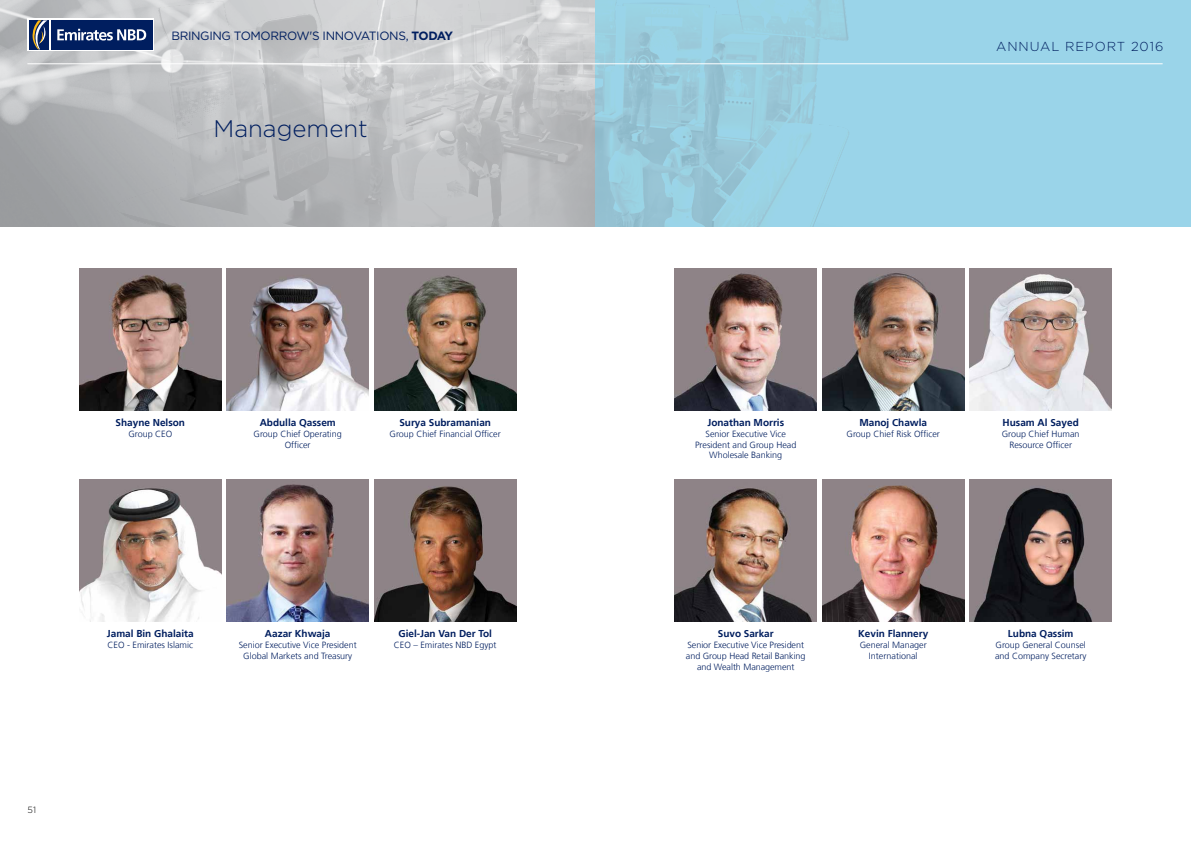
<style>
.page{position:relative;width:1191px;height:842px;background:#fff}
.page>*{position:absolute;margin:0;border:0;box-sizing:border-box;transform-origin:0 0}
.t1{font:300 24px "Gotham";color:#001e5f}
.t2{font:300 13px "Gotham";letter-spacing:.07em;color:#001e5f}
.t3{font:12px "Gotham";letter-spacing:-.03em;color:#001e5f}
.t4{font:700 10px "Frutiger LT Arabic 65";color:#001e5f}
.t5{font:300 9px/10.8px "Frutiger LT Arabic 45";color:#001e5f;text-align:center}
.t6{font:300 9px "Gotham";color:#000}
.s1{font-weight:700}
</style>
<div class="page">
<div style="left:595px;top:0;width:596px;height:227px;background:#9ad4e9"></div>
<img style="left:118px;top:0;width:782px;height:227px">
<img style="left:969px;top:268px;width:142px;height:142px">
<img style="left:822px;top:268px;width:142px;height:142px">
<img style="left:675px;top:268px;width:141px;height:142px">
<img style="left:675px;top:480px;width:141px;height:141px">
<img style="left:227px;top:268px;width:142px;height:142px">
<img style="left:79px;top:268px;width:142px;height:142px">
<img style="left:374px;top:268px;width:142px;height:142px">
<img style="left:79px;top:480px;width:142px;height:141px">
<img style="left:227px;top:480px;width:142px;height:141px">
<img style="left:374px;top:480px;width:142px;height:141px">
<img style="left:969px;top:480px;width:142px;height:141px">
<img style="left:822px;top:480px;width:142px;height:141px">
<svg style="left:29px;top:18px;width:125px;height:33px"></svg>
<div style="left:51px;top:20px;width:101px;height:29px;background:#001e5f"></div>
<svg style="left:57px;top:29px;width:89px;height:12px"></svg>
<div style="left:29px;top:20px;width:20px;height:29px;background:#001e5f"></div>
<svg style="left:32px;top:20px;width:15px;height:29px"></svg>
<hr style="left:27px;top:64px;width:1135px;height:1px;background:#fff">
<h3 class="t3" style="left:171px;top:29px;width:283px">BRINGING TOMORROW'S INNOVATIONS, <span class="s1">TODAY</span></h3>
<h1 class="t1" style="left:214px;top:113px;width:156px">Management</h1>
<p class="t4" style="left:116px;top:414px;width:71px">Shayne Nelson</p>
<p class="t5" style="left:128px;top:428px;width:45px">Group CEO</p>
<p class="t4" style="left:260px;top:414px;width:78px">Abdulla Qassem</p>
<p class="t5" style="left:253px;top:428px;width:90px">Group Chief Operating<br>Officer</p>
<p class="t4" style="left:399px;top:414px;width:93px">Surya Subramanian</p>
<p class="t5" style="left:389px;top:428px;width:113px">Group Chief Financial Officer</p>
<p class="t6" style="left:28px;top:804px;width:10px">51</p>
<p class="t4" style="left:107px;top:626px;width:88px">Jamal Bin Ghalaita</p>
<p class="t5" style="left:107px;top:639px;width:87px">CEO - Emirates Islamic</p>
<p class="t4" style="left:265px;top:625px;width:67px">Aazar Khwaja</p>
<p class="t5" style="left:239px;top:639px;width:119px">Senior Executive Vice President<br>Global Markets and Treasury</p>
<p class="t4" style="left:398px;top:626px;width:95px">Giel-Jan Van Der Tol</p>
<p class="t5" style="left:394px;top:639px;width:104px">CEO – Emirates NBD Egypt</p>
<h2 class="t2" style="left:996px;top:39px;width:169px">ANNUAL REPORT 2016</h2>
<p class="t4" style="left:707px;top:414px;width:78px">Jonathan Morris</p>
<p class="t5" style="left:695px;top:428px;width:103px">Senior Executive Vice<br>President and Group Head<br>Wholesale Banking</p>
<p class="t4" style="left:859px;top:414px;width:69px">Manoj Chawla</p>
<p class="t5" style="left:846px;top:428px;width:95px">Group Chief Risk Officer</p>
<p class="t4" style="left:1002px;top:414px;width:78px">Husam Al Sayed</p>
<p class="t5" style="left:1001px;top:428px;width:79px">Group Chief Human<br>Resource Officer</p>
<p class="t4" style="left:718px;top:625px;width:57px">Suvo Sarkar</p>
<p class="t5" style="left:686px;top:639px;width:121px">Senior Executive Vice President and Group Head Retail Banking and Wealth Management</p>
<p class="t4" style="left:858px;top:626px;width:72px">Kevin Flannery</p>
<p class="t5" style="left:859px;top:639px;width:69px">General Manager<br>International</p>
<p class="t4" style="left:1008px;top:625px;width:67px">Lubna Qassim</p>
<p class="t5" style="left:995px;top:639px;width:93px;text-align:left">Group General Counsel and Company Secretary</p>
</div>
